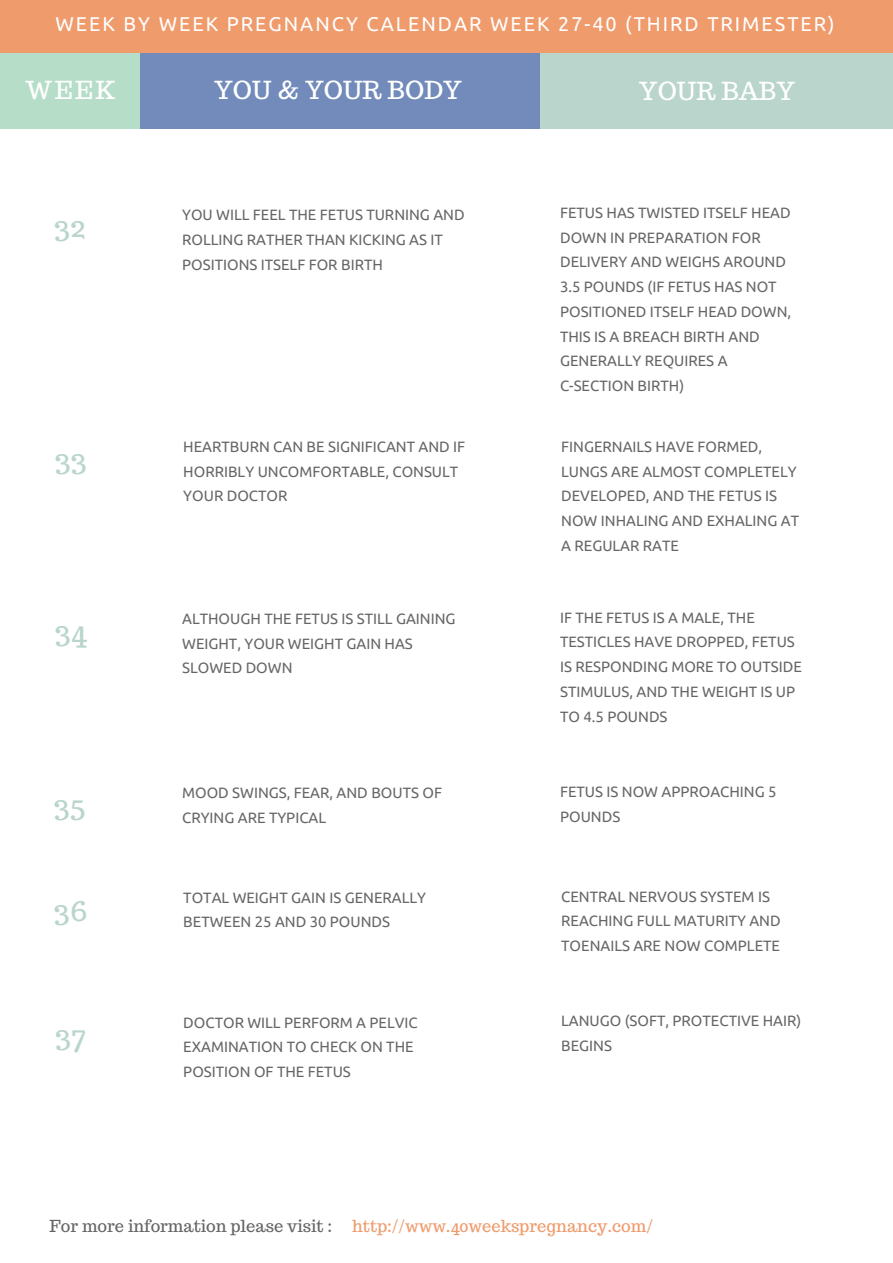
<style>
.page{position:relative;width:893px;height:1263px;background:#fff}
.page>*{position:absolute;margin:0;border:0;box-sizing:border-box;transform-origin:0 0}
.t1{font:29.7px "Trocchi";color:#b9d5cc}
.t2{font:24.75px "Trocchi";color:#fff}
.t3{font:19.8px "Ubuntu";letter-spacing:.1em;color:#fff}
.t4{font:16.5px "Trocchi";color:#ef9b6c}
.t5{font:14.85px/24.8px "Ubuntu";color:#666}
.s1{color:#666}
</style>
<div class="page">
<div style="left:0;top:36px;width:140px;height:93px;background:#b6ddc7"></div>
<div style="left:540px;top:35px;width:352px;height:94px;background:#b9d5cc"></div>
<div style="left:141px;top:35px;width:399px;height:94px;background:#728bba"></div>
<div style="left:0;top:0;width:892px;height:53px;background:#ef9b6c"></div>
<h3 class="t3" style="left:56px;top:12px;width:780px">WEEK BY WEEK PREGNANCY CALENDAR WEEK 27-40 (THIRD TRIMESTER)</h3>
<h2 class="t2" style="left:25px;top:73px;width:92px">WEEK</h2>
<h1 class="t1" style="left:54px;top:207px;width:33px">32</h1>
<h1 class="t1" style="left:55px;top:439px;width:34px">33</h1>
<h1 class="t1" style="left:55px;top:611px;width:34px">34</h1>
<h2 class="t2" style="left:214px;top:73px;width:249px">YOU &amp; YOUR BODY</h2>
<h2 class="t2" style="left:639px;top:75px;width:158px">YOUR BABY</h2>
<p class="t5" style="left:182px;top:202px;width:284px">YOU WILL FEEL THE FETUS TURNING AND<br>ROLLING RATHER THAN KICKING AS IT<br>POSITIONS ITSELF FOR BIRTH</p>
<p class="t5" style="left:560px;top:200px;width:232px">FETUS HAS TWISTED ITSELF HEAD<br>DOWN IN PREPARATION FOR<br>DELIVERY AND WEIGHS AROUND<br>3.5 POUNDS (IF FETUS HAS NOT<br>POSITIONED ITSELF HEAD DOWN,<br>THIS IS A BREACH BIRTH AND<br>GENERALLY REQUIRES A<br>C-SECTION BIRTH)</p>
<p class="t5" style="left:183px;top:434px;width:283px">HEARTBURN CAN BE SIGNIFICANT AND IF<br>HORRIBLY UNCOMFORTABLE, CONSULT<br>YOUR DOCTOR</p>
<p class="t5" style="left:561px;top:434px;width:239px">FINGERNAILS HAVE FORMED,<br>LUNGS ARE ALMOST COMPLETELY<br>DEVELOPED, AND THE FETUS IS<br>NOW INHALING AND EXHALING AT<br>A REGULAR RATE</p>
<p class="t5" style="left:182px;top:606px;width:275px">ALTHOUGH THE FETUS IS STILL GAINING<br>WEIGHT, YOUR WEIGHT GAIN HAS<br>SLOWED DOWN</p>
<p class="t5" style="left:560px;top:605px;width:243px">IF THE FETUS IS A MALE, THE<br>TESTICLES HAVE DROPPED, FETUS<br>IS RESPONDING MORE TO OUTSIDE<br>STIMULUS, AND THE WEIGHT IS UP<br>TO 4.5 POUNDS</p>
<p class="t5" style="left:182px;top:780px;width:261px">MOOD SWINGS, FEAR, AND BOUTS OF<br>CRYING ARE TYPICAL</p>
<p class="t5" style="left:560px;top:779px;width:218px">FETUS IS NOW APPROACHING 5</p>
<h1 class="t1" style="left:54px;top:786px;width:33px">35</h1>
<p class="t5" style="left:560px;top:804px;width:62px">POUNDS</p>
<h1 class="t1" style="left:54px;top:890px;width:36px">36</h1>
<p class="t5" style="left:183px;top:885px;width:244px">TOTAL WEIGHT GAIN IS GENERALLY<br>BETWEEN 25 AND 30 POUNDS</p>
<p class="t5" style="left:561px;top:883px;width:221px">CENTRAL NERVOUS SYSTEM IS<br>REACHING FULL MATURITY AND<br>TOENAILS ARE NOW COMPLETE</p>
<p class="t5" style="left:183px;top:1009px;width:236px">DOCTOR WILL PERFORM A PELVIC<br>EXAMINATION TO CHECK ON THE<br>POSITION OF THE FETUS</p>
<p class="t5" style="left:561px;top:1008px;width:241px">LANUGO (SOFT, PROTECTIVE HAIR)</p>
<h1 class="t1" style="left:55px;top:1015px;width:33px">37</h1>
<p class="t5" style="left:561px;top:1033px;width:52px">BEGINS</p>
<p class="t4" style="left:49px;top:1215px;width:605px"><span class="s1">For more information please visit :</span> http://www.40weekspregnancy.com/</p>
</div>
